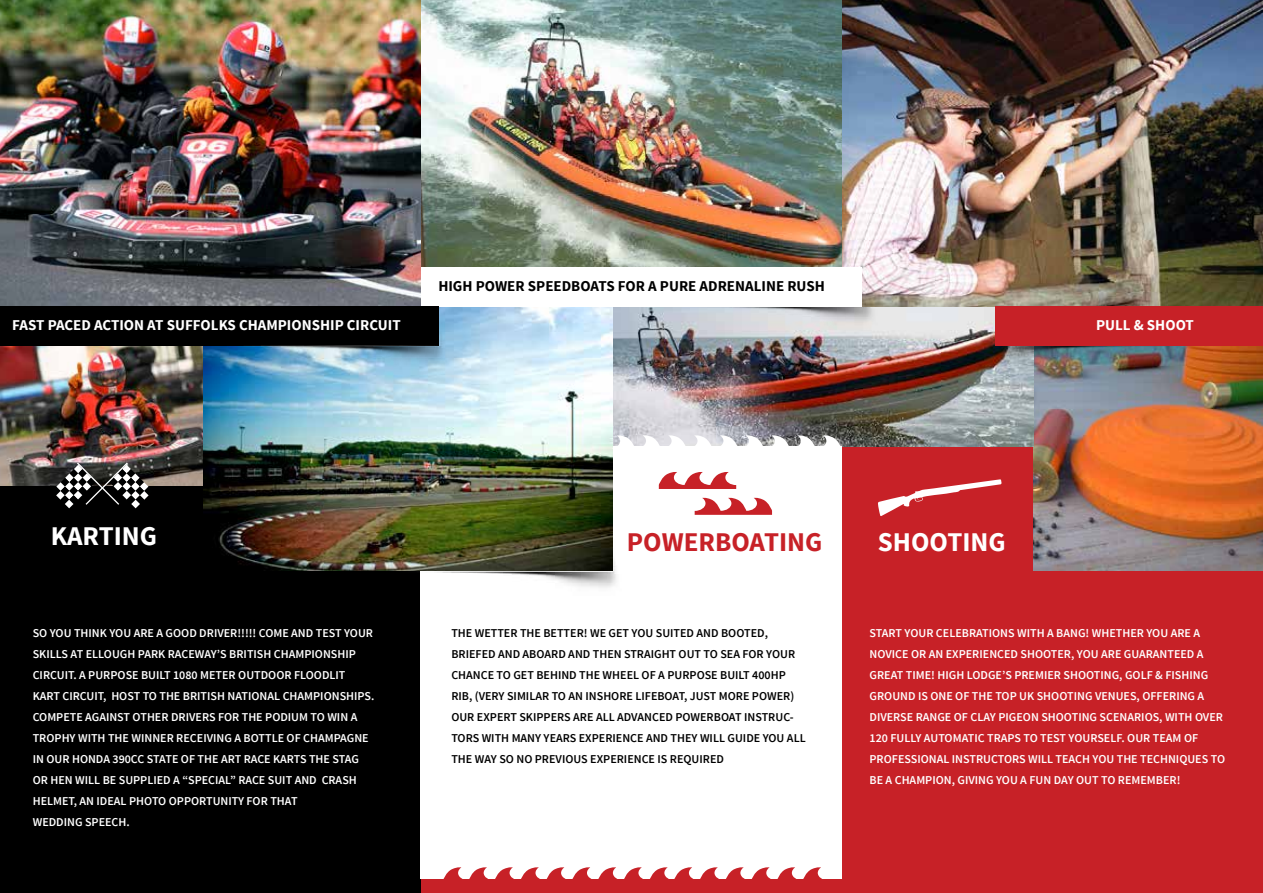
<style>
.page{position:relative;width:1263px;height:893px;background:#fff}
.page>*{position:absolute;margin:0;border:0;box-sizing:border-box;transform-origin:0 0}
.t1{font:700 27px "Source Sans Pro";color:#fff}
.t2{font:700 27px "Source Sans Pro";color:#c72127}
.t3{font:700 15px "Source Sans Pro";color:#fff}
.t4{font:700 15px "Source Sans Pro";color:#000}
.t5{font:600 12px/21px "Source Sans Pro";color:#fff}
.t6{font:600 12px/21px "Source Sans Pro";color:#000}
</style>
<div class="page">
<div style="left:420px;top:446px;width:843px;height:447px;background:#c72127"></div>
<img style="left:1033px;top:345px;width:230px;height:226px">
<img style="left:612px;top:307px;width:421px;height:139px">
<img style="left:984px;top:307px;width:265px;height:62px">
<img style="left:612px;top:307px;width:265px;height:23px">
<div style="left:0;top:446px;width:420px;height:447px;background:#000"></div>
<div style="left:420px;top:446px;width:422px;height:433px;background:#fff"></div>
<img style="left:0;top:0;width:421px;height:306px">
<img style="left:0;top:345px;width:203px;height:140px">
<svg style="left:52px;top:463px;width:101px;height:45px"></svg>
<img style="left:421px;top:0;width:421px;height:267px">
<img style="left:842px;top:0;width:421px;height:307px">
<img style="left:437px;top:522px;width:179px;height:66px">
<img style="left:203px;top:307px;width:409px;height:264px">
<svg style="left:609px;top:434px;width:232px;height:14px"></svg>
<svg style="left:443px;top:867px;width:386px;height:13px"></svg>
<div style="left:421px;top:267px;width:440px;height:39px;background:#fff"></div>
<div style="left:995px;top:306px;width:268px;height:39px;background:#c72127"></div>
<div style="left:0;top:306px;width:438px;height:39px;background:#000"></div>
<img style="left:183px;top:296px;width:265px;height:74px">
<svg style="left:659px;top:472px;width:77px;height:17px"></svg>
<svg style="left:695px;top:497px;width:77px;height:18px"></svg>
<svg style="left:878px;top:479px;width:124px;height:37px"></svg>
<p class="t4" style="left:438px;top:277px;width:388px">HIGH POWER SPEEDBOATS FOR A PURE ADRENALIN E RUSH</p>
<p class="t3" style="left:12px;top:316px;width:390px">FAST PACED ACTION AT SUFFOLKS CHAMPIONSHIP CIRCUIT</p>
<p class="t3" style="left:1096px;top:316px;width:99px">PULL &amp; SHOOT</p>
<h1 class="t1" style="left:51px;top:519px;width:108px">KARTING</h1>
<h1 class="t2" style="left:627px;top:524px;width:167px">POWERBOATING</h1>
<h1 class="t1" style="left:878px;top:524px;width:99px">SHOOTING</h1>
<p class="t5" style="left:33px;top:623px;width:343px">SO YOU THINK YOU ARE A GOOD DRIVER!!!!! COME AND TEST YOUR SKILLS AT ELLOUGH PARK RACEWAY’S BRITISH CHAMPIONSHIP CIRCUIT. A PURPOSE BUILT 1080 METER OUTDOOR FLOODLIT KART CIRCUIT, HOST TO THE BRITISH NATIONAL CHAMPIONSHIPS.<br>COMPETE AGAINST OTHER DRIVERS FOR THE PODIUM TO WIN A TROPHY WITH THE WINNER RECEIVING A BOTTLE OF CHAMPAGNE IN OUR H ONDA 390CC STATE OF THE ART RACE KARTS THE STAG OR HEN WILL BE SUPPLIED A “SPECIAL” RACE SUIT AND CRASH HELMET, AN IDEAL PHOTO OPPORTUNITY FOR THAT<br>WEDDING SPEECH.</p>
<p class="t6" style="left:451px;top:623px;width:356px">THE WETTER THE BETTER! WE GET YOU SUITED AND BOOTED, BRIEFED AND ABOARD AND THEN STRAIGHT OUT TO SEA FOR YOUR CHANCE TO GET BEHIND THE WHEEL OF A PURPOSE BUILT 400HP<br>RIB, (VERY SIMILAR TO AN INSHORE LIFEBOAT, JUST MORE POWER)<br>OUR EXPERT SKIPPERS ARE ALL ADVANCED POWERBOAT INSTRUC-TORS WITH MANY YEARS EXPERIENCE AND THEY WILL GUIDE YOU ALL THE WAY SO NO PREVIOUS EXPERIENCE IS REQUIRED</p>
<p class="t5" style="left:869px;top:623px;width:8px">START</p>
<p class="t5" style="left:904px;top:623px;width:9px">YOUR</p>
<p class="t5" style="left:936px;top:623px;width:8px">CELEBRATIONS</p>
<p class="t5" style="left:1017px;top:623px;width:16px">WITH</p>
<p class="t5" style="left:1047px;top:623px;width:18px">ABANG</p>
<p class="t5" style="left:1085px;top:623px;width:24px">! WHETHER</p>
<p class="t5" style="left:1146px;top:623px;width:8px">YOU</p>
<p class="t5" style="left:1171px;top:623px;width:8px">ARE</p>
<p class="t5" style="left:1193px;top:623px;width:8px">A</p>
<p class="t5" style="left:869px;top:644px;width:8px">NOVICE</p>
<p class="t5" style="left:911px;top:644px;width:56px">OR AN EXPERIENCED</p>
<p class="t5" style="left:1020px;top:644px;width:9px">SHOOTER</p>
<p class="t5" style="left:1071px;top:644px;width:14px">, YOU</p>
<p class="t5" style="left:1101px;top:644px;width:8px">ARE</p>
<p class="t5" style="left:1124px;top:644px;width:8px">GUARANTEED</p>
<p class="t5" style="left:1197px;top:644px;width:8px">A</p>
<p class="t5" style="left:869px;top:665px;width:8px">GREAT</p>
<p class="t5" style="left:906px;top:665px;width:8px">TIME</p>
<p class="t5" style="left:931px;top:665px;width:14px">! HIGH</p>
<p class="t5" style="left:967px;top:665px;width:8px">LODGE</p>
<p class="t5" style="left:1002px;top:665px;width:20px">’S PREMIER</p>
<p class="t5" style="left:1063px;top:665px;width:8px">SHOOTING</p>
<p class="t5" style="left:1119px;top:665px;width:14px">, GOLF</p>
<p class="t5" style="left:1155px;top:665px;width:17px">&amp; FISHING</p>
<p class="t5" style="left:869px;top:686px;width:9px">GROUND</p>
<p class="t5" style="left:918px;top:686px;width:21px">IS ONE</p>
<p class="t5" style="left:955px;top:686px;width:25px">OF THE</p>
<p class="t5" style="left:995px;top:686px;width:8px">TOP</p>
<p class="t5" style="left:1019px;top:686px;width:26px">UK SHOOTING</p>
<p class="t5" style="left:1095px;top:686px;width:8px">VENUES</p>
<p class="t5" style="left:1137px;top:686px;width:14px">, OFFERING</p>
<p class="t5" style="left:1197px;top:686px;width:8px">A</p>
<p class="t5" style="left:869px;top:707px;width:8px">DIVERSE</p>
<p class="t5" style="left:916px;top:707px;width:8px">RANGE</p>
<p class="t5" style="left:954px;top:707px;width:24px">OF CLAY</p>
<p class="t5" style="left:998px;top:707px;width:8px">PIGEON</p>
<p class="t5" style="left:1041px;top:707px;width:8px">SHOOTING</p>
<p class="t5" style="left:1099px;top:707px;width:8px">SCENARIOS</p>
<p class="t5" style="left:1159px;top:707px;width:22px">, WITH</p>
<p class="t5" style="left:1195px;top:707px;width:8px">OVER</p>
<p class="t5" style="left:869px;top:728px;width:28px">120 FULLY</p>
<p class="t5" style="left:924px;top:728px;width:8px">AUTOMATIC</p>
<p class="t5" style="left:987px;top:728px;width:8px">TRAPS</p>
<p class="t5" style="left:1023px;top:728px;width:25px">TO TEST</p>
<p class="t5" style="left:1068px;top:728px;width:8px">YOURSELF</p>
<p class="t5" style="left:1121px;top:728px;width:15px">. OUR</p>
<p class="t5" style="left:1153px;top:728px;width:8px">TEAM</p>
<p class="t5" style="left:1184px;top:728px;width:8px">OF</p>
<p class="t5" style="left:869px;top:749px;width:8px">PROFESSIONAL</p>
<p class="t5" style="left:952px;top:749px;width:8px">INSTRUCTORS</p>
<p class="t5" style="left:1028px;top:749px;width:36px">WILL TEACH</p>
<p class="t5" style="left:1092px;top:749px;width:8px">YOU</p>
<p class="t5" style="left:1117px;top:749px;width:8px">THE</p>
<p class="t5" style="left:1140px;top:749px;width:8px">TECHNIQUES</p>
<p class="t5" style="left:1211px;top:749px;width:8px">TO</p>
<p class="t5" style="left:869px;top:770px;width:34px">BE ACHAMPION</p>
<p class="t5" style="left:952px;top:770px;width:13px">, GIVING</p>
<p class="t5" style="left:996px;top:770px;width:8px">YOU</p>
<p class="t5" style="left:1020px;top:770px;width:17px">AFUN</p>
<p class="t5" style="left:1054px;top:770px;width:8px">DAY</p>
<p class="t5" style="left:1076px;top:770px;width:9px">OUT</p>
<p class="t5" style="left:1101px;top:770px;width:25px">TO REMEMBER</p>
<p class="t5" style="left:1177px;top:770px;width:5px">!</p>
</div>
